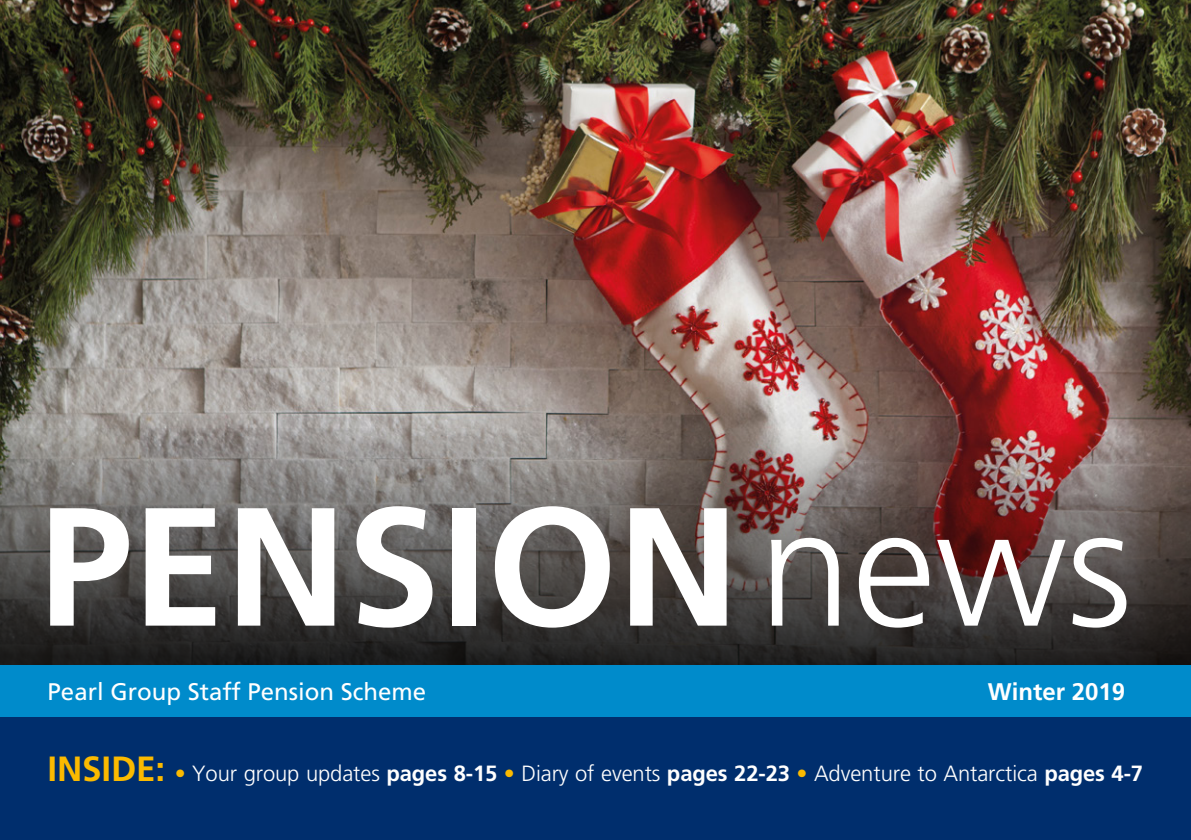
<style>
.page{position:relative;width:1191px;height:840px;background:#fff}
.page>*{position:absolute;margin:0;border:0;box-sizing:border-box;transform-origin:0 0}
.t1{font:700 168px "Frutiger";color:#fff}
.t2{font:24px "Frutiger";color:#fff}
.t3{font:700 24px "Frutiger";color:#fff}
.t4{font:300 22px "Frutiger";letter-spacing:-.005em;color:#fff}
.s1{font-weight:300}
.s2{font-weight:700;font-size:35px;color:#fbba00}
.s3{font-weight:700;color:#fbba00}
.s4{font-weight:700}
</style>
<div class="page">
<img style="left:0;top:0;width:1191px;height:428px">
<div style="left:0;top:665px;width:1191px;height:174px;background:#002e6d"></div>
<svg style="left:0;top:428px;width:1191px;height:236px;background:#5c5250"></svg>
<div style="left:0;top:664px;width:1191px;height:51px;background:#008bcb"></div>
<h1 class="t1" style="left:39px;top:468px;width:1095px">PENSION <span class="s1">news</span></h1>
<p class="t2" style="left:48px;top:677px;width:380px">Pearl Group Staff Pension Scheme</p>
<p class="t3" style="left:987px;top:677px;width:139px">Winter 2019</p>
<p class="t4" style="left:48px;top:760px;width:1097px"><span class="s2">INSIDE:</span> <span class="s3">•</span> Your group updates <span class="s4">pages 8-15</span> <span class="s3">•</span> Diary of events <span class="s4">pages 22-23</span> <span class="s3">•</span> Adventure to Antarctica <span class="s4">pages 4-7</span></p>
</div>
